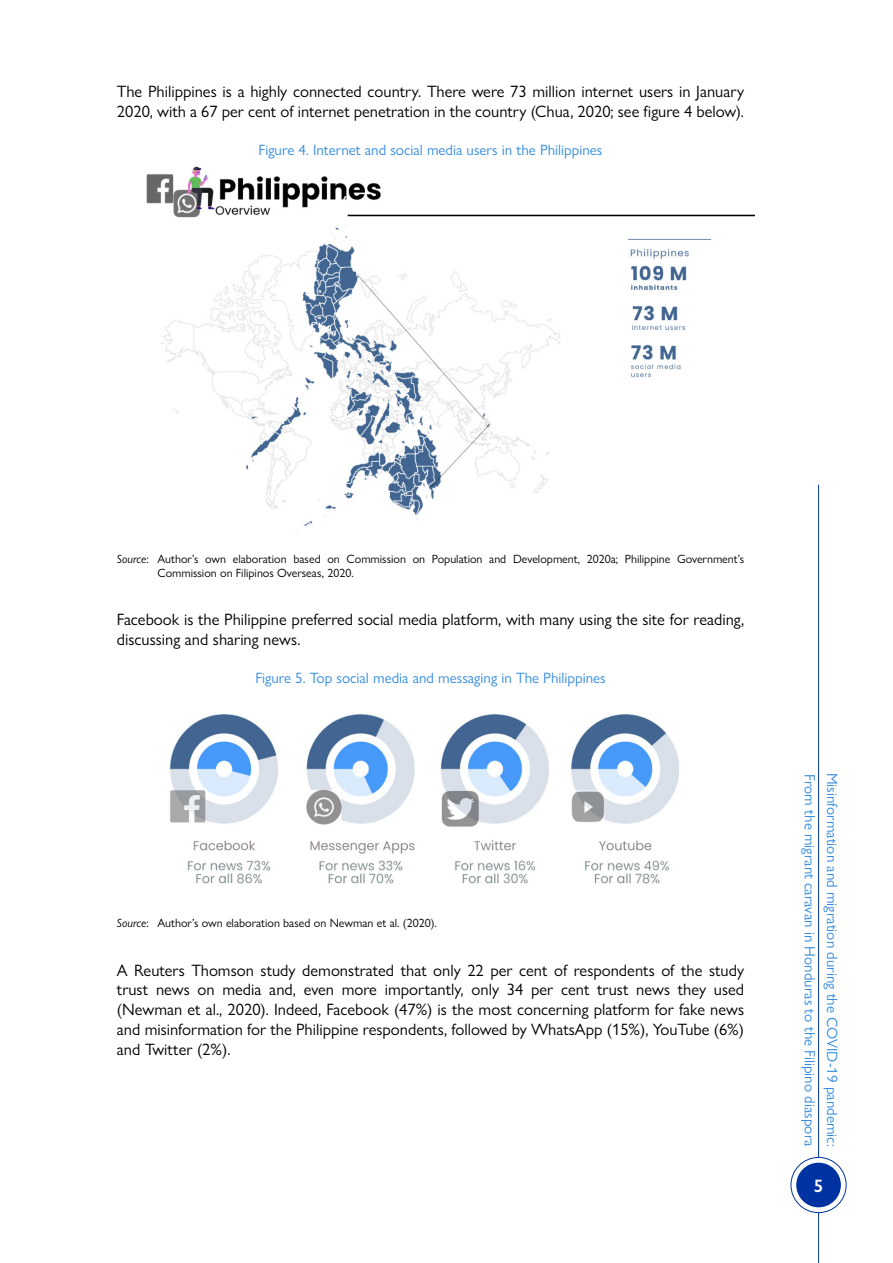
<style>
.page{position:relative;width:893px;height:1263px;background:#fff}
.page>*{position:absolute;margin:0;border:0;box-sizing:border-box;transform-origin:0 0}
.t1{font:600 18px "Gill Sans Nova";color:#fff}
.t2{font:16.5px/19.8px "Gill Sans Nova";color:#000}
.t3{font:15px "Gill Sans Nova";color:#368ddd}
.t4{font:12px/14.4px "Gill Sans Nova";color:#000}
.s1{font-style:italic}
</style>
<div class="page">
<hr style="left:818px;top:485px;width:1px;height:778px;background:#0033a1">
<svg style="left:791px;top:1157px;width:55px;height:55px"></svg>
<div style="left:791px;top:1157px;width:55px;height:56px;border:1px solid #0033a1;border-radius:50%"></div>
<div style="left:796px;top:1163px;width:45px;height:44px;background:#0033a1;border-radius:50%"></div>
<img style="left:146px;top:166px;width:609px;height:360px">
<img style="left:170px;top:714px;width:509px;height:170px">
<p class="t2" style="left:117px;top:81px;width:629px">The Philippines is a highly connected country. There were 73 million internet users in January<br>2020, with a 67 per cent of internet penetration in the country (Chua, 2020; see figure 4 below).</p>
<p class="t3" style="left:259px;top:140px;width:345px">Figure 4. Internet and social media users in the Philippines</p>
<p class="t4" style="left:157px;top:552px;width:588px;text-indent:-40px"><span class="s1">Source</span>: Author’s own elaboration based on Commission on Population and Development, 2020a; Philippine Government’s<br>Commission on Filipinos Overseas, 2020.</p>
<p class="t2" style="left:117px;top:610px;width:629px">Facebook is the Philippine preferred social media platform, with many using the site for reading, discussing and sharing news.</p>
<p class="t3" style="left:255px;top:669px;width:352px">Figure 5. Top social media and messaging in The Philippines</p>
<p class="t4" style="left:117px;top:916px;width:321px"><span class="s1">Source</span>: Author’s own elaboration based on Newman et al. (2020).</p>
<p class="t2" style="left:117px;top:960px;width:629px;text-align:justify">A Reuters Thomson study demonstrated that only 22 per cent of respondents of the study trust news on media and, even more importantly, only 34 per cent trust news they used (Newman et al., 2020). Indeed, Facebook (47%) is the most concerning platform for fake news and misinformation for the Philippine respondents, followed by WhatsApp (15%), YouTube (6%) and Twitter (2%).</p>
<p class="t3" style="left:819px;top:774px;width:374px;rotate:90deg">From the migrant caravan in Honduras to the Filipino diaspora</p>
<p class="t3" style="left:841px;top:773px;width:375px;rotate:90deg">Misinformation and migration during the COVID-19 pandemic:</p>
<p class="t1" style="left:814px;top:1174px;width:11px">5</p>
</div>
